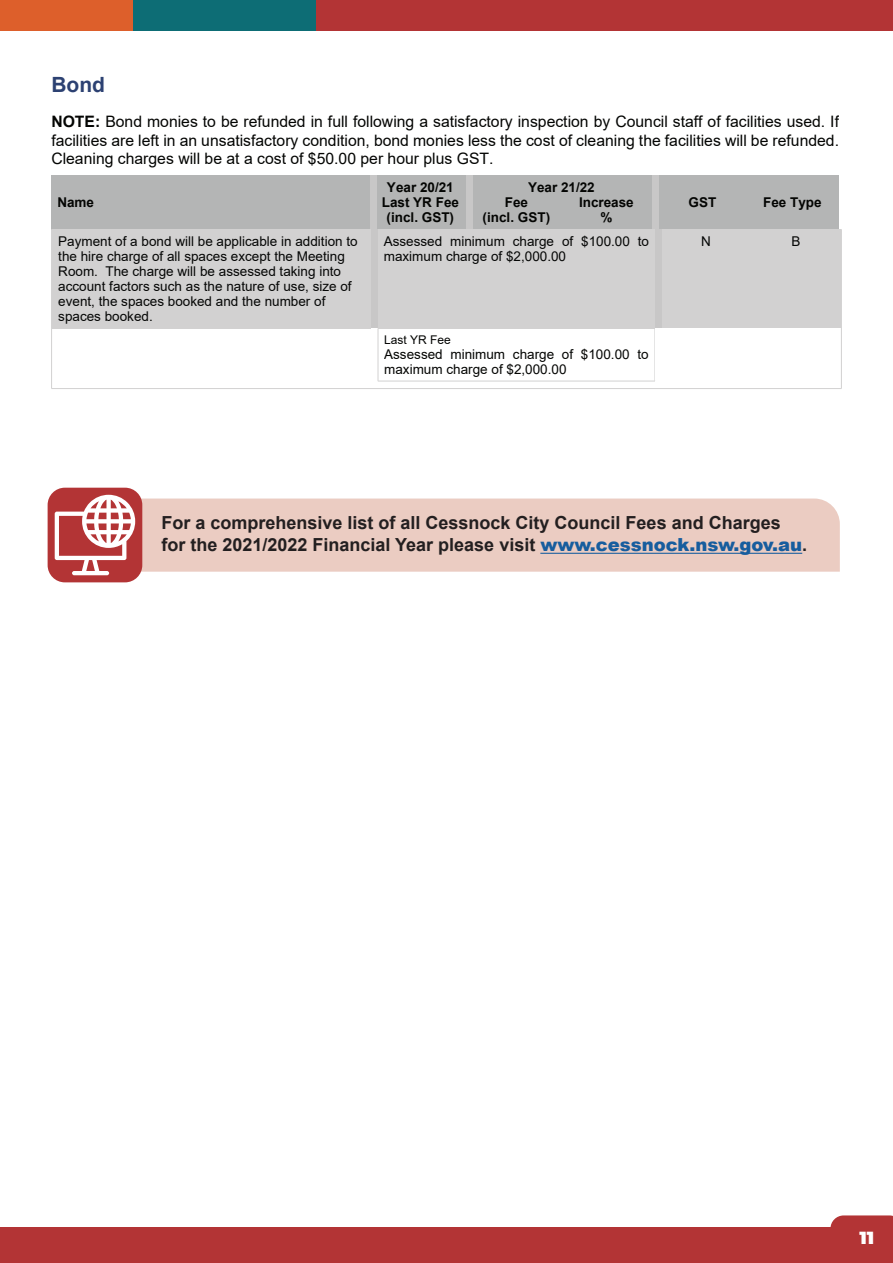
<style>
.page{position:relative;width:893px;height:1263px;background:#fff}
.page>*{position:absolute;margin:0;border:0;box-sizing:border-box;transform-origin:0 0}
.t1{font:700 21px "Arial";color:#2c4172}
.t2{font:700 18px/21.6px "Arial";color:#231f20}
.t3{font:900 17.55px "Montserrat";color:#fff}
.t4{font:15.75px/18.9px "Arial";color:#040503;text-align:justify}
.t5{font:13.5px/15px "Arial";color:#050605}
.t6{font:700 13.5px "Arial";color:#040503}
.t7{font:13.5px/15px "Arial";color:#040503}
.t8{font:12px "Arial";color:#040503}
.s1{font-weight:700}
.s2{font-weight:900;color:#175d9e}
</style>
<div class="page">
<div style="left:141px;top:498px;width:699px;height:74px;background:#ebccc2"></div>
<div style="left:0;top:1227px;width:893px;height:36px;background:#b33435"></div>
<div style="left:51px;top:175px;width:788px;height:20px;background:#b4b5b5"></div>
<div style="left:371px;top:175px;width:6px;height:20px;background:#c8c7c7"></div>
<div style="left:467px;top:175px;width:6px;height:20px;background:#c8c7c7"></div>
<div style="left:653px;top:175px;width:6px;height:20px;background:#c8c7c7"></div>
<div style="left:51px;top:195px;width:788px;height:15px;background:#b4b5b5"></div>
<div style="left:371px;top:195px;width:6px;height:15px;background:#c8c7c7"></div>
<div style="left:467px;top:195px;width:6px;height:15px;background:#c8c7c7"></div>
<div style="left:653px;top:195px;width:6px;height:15px;background:#c8c7c7"></div>
<div style="left:51px;top:210px;width:788px;height:19px;background:#b4b5b5"></div>
<div style="left:371px;top:210px;width:6px;height:19px;background:#c8c7c7"></div>
<div style="left:467px;top:210px;width:6px;height:19px;background:#c8c7c7"></div>
<div style="left:653px;top:210px;width:6px;height:19px;background:#c8c7c7"></div>
<div style="left:52px;top:229px;width:789px;height:99px;background:#d2d1d1"></div>
<div style="left:372px;top:229px;width:6px;height:99px;background:#c8c7c7"></div>
<div style="left:655px;top:229px;width:6px;height:99px;background:#c8c7c7"></div>
<hr style="left:378px;top:328px;width:1px;height:53px;background:#d2d1d1">
<hr style="left:378px;top:381px;width:277px;height:1px;background:#d2d1d1">
<hr style="left:841px;top:229px;width:1px;height:159px;background:#d2d1d1">
<hr style="left:51px;top:388px;width:791px;height:1px;background:#d2d1d1">
<hr style="left:51px;top:229px;width:1px;height:159px;background:#d2d1d1">
<div style="left:316px;top:0;width:577px;height:30px;background:#b33435"></div>
<div style="left:132px;top:0;width:184px;height:30px;background:#0d6d75"></div>
<div style="left:0;top:0;width:132px;height:30px;background:#dd5f2b"></div>
<svg style="left:830px;top:1215px;width:63px;height:12px"></svg>
<hr style="left:540px;top:553px;width:262px;height:1px;background:#175d9e">
<div style="left:48px;top:488px;width:94px;height:94px;background:#b33435;border-radius:17px"></div>
<svg style="left:55px;top:495px;width:80px;height:80px"></svg>
<h1 class="t1" style="left:51px;top:70px;width:55px">Bond</h1>
<p class="t4" style="left:51px;top:112px;width:789px"><span class="s1">NOTE:</span> Bond monies to be refunded in full following a satisfactory inspection by Council staff of facilities used. If facilities are left in an unsatisfactory condition, bond monies less the cost of cleaning the facilities will be refunded.<br>Cleaning charges will be at a cost of $50.00 per hour plus GST.</p>
<p class="t6" style="left:387px;top:178px;width:68px">Year 20/21</p>
<p class="t6" style="left:528px;top:178px;width:68px">Year 21/22</p>
<p class="t6" style="left:57px;top:193px;width:38px">Name</p>
<p class="t6" style="left:382px;top:193px;width:79px">Last YR Fee</p>
<p class="t6" style="left:505px;top:193px;width:25px">Fee</p>
<p class="t6" style="left:579px;top:193px;width:56px">Increase</p>
<p class="t6" style="left:688px;top:193px;width:29px">GST</p>
<p class="t6" style="left:763px;top:193px;width:60px">Fee Type</p>
<p class="t6" style="left:387px;top:208px;width:69px">(incl. GST)</p>
<p class="t6" style="left:483px;top:208px;width:69px">(incl. GST)</p>
<p class="t6" style="left:600px;top:208px;width:14px">%</p>
<p class="t5" style="left:58px;top:234px;width:301px">Payment of a bond will be applicable in addition to the hire charge of all spaces except the Meeting Room. The charge will be assessed taking into account factors such as the nature of use, size of event, the spaces booked and the number of spaces booked.</p>
<p class="t5" style="left:384px;top:234px;width:267px">Assessed minimum charge of $100.00 to maximum charge of $2,000.00</p>
<p class="t5" style="left:701px;top:234px;width:11px">N</p>
<p class="t5" style="left:791px;top:234px;width:11px">B</p>
<p class="t8" style="left:384px;top:331px;width:68px">Last YR Fee</p>
<p class="t7" style="left:384px;top:346px;width:266px">Assessed minimum charge of $100.00 to maximum charge of $2,000.00</p>
<h2 class="t2" style="left:161px;top:512px;width:647px">For a comprehensive list of all Cessnock City Council Fees and Charges for the 2021/2022 Financial Year please visit <span class="s2">www.cessnock.nsw.gov.au</span>.</h2>
<p class="t3" style="left:859px;top:1225px;width:16px">11</p>
</div>
